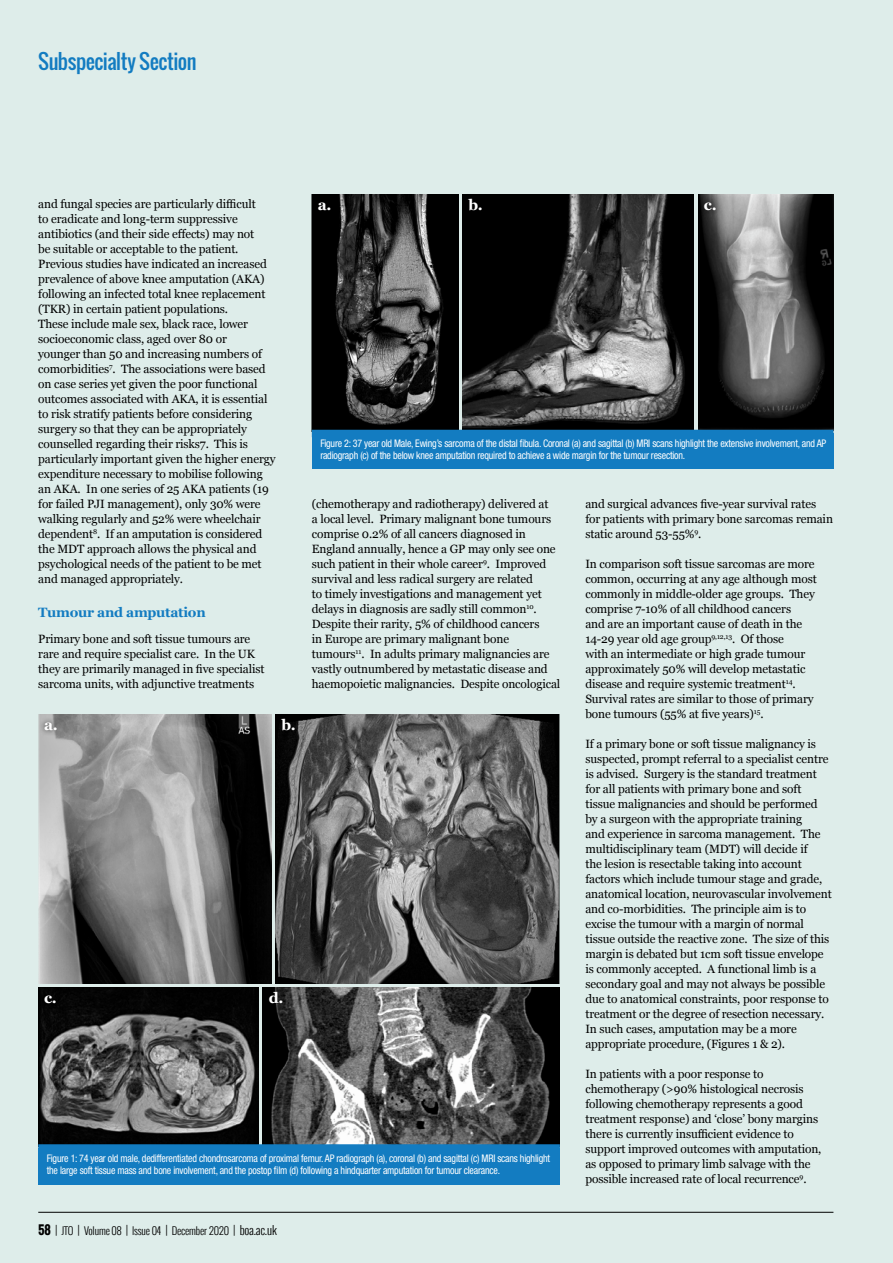
<style>
.page{position:relative;width:893px;height:1263px;background:#deedea}
.page>*{position:absolute;margin:0;border:0;box-sizing:border-box;transform-origin:0 0}
.t1{font:20.25px "Oswald";letter-spacing:-.02em;color:#137cc1}
.t2{font:700 15px "Georgia";color:#fff}
.t3{font:700 13.5px "Georgia";letter-spacing:-.02em;color:#137cc1}
.t4{font:12px/15px "Georgia";letter-spacing:-.01em;color:#000}
.t5{font:condensed 10.5px/12px "Helvetica Neue";letter-spacing:-.02em;color:#fff;scale:.95 1}
.t6{font:300 10.5px "Oswald";letter-spacing:-.02em;color:#000}
.s1{font-weight:700;font-size:12px}
.s2{font-size:12px}
</style>
<div class="page">
<hr style="left:38px;top:1212px;width:795px;height:1px;background:#000">
<img style="left:38px;top:714px;width:234px;height:269px">
<img style="left:276px;top:714px;width:284px;height:269px">
<img style="left:38px;top:987px;width:221px;height:157px">
<img style="left:263px;top:987px;width:297px;height:157px">
<img style="left:312px;top:194px;width:146px;height:236px">
<img style="left:462px;top:194px;width:232px;height:236px">
<img style="left:698px;top:194px;width:135px;height:236px">
<div style="left:38px;top:1148px;width:522px;height:36px;background:#137cc1"></div>
<div style="left:38px;top:1144px;width:522px;height:8px;background:#137cc1"></div>
<div style="left:312px;top:433px;width:521px;height:36px;background:#137cc1"></div>
<div style="left:312px;top:430px;width:521px;height:7px;background:#137cc1"></div>
<div style="left:39px;top:716px;width:24px;height:20px;background:#000;opacity:.75"></div>
<div style="left:275px;top:712px;width:26px;height:24px;background:#000"></div>
<div style="left:38px;top:989px;width:24px;height:20px;background:#000"></div>
<div style="left:263px;top:985px;width:26px;height:24px;background:#000;opacity:.75"></div>
<div style="left:312px;top:196px;width:25px;height:20px;background:#000"></div>
<div style="left:462px;top:192px;width:26px;height:24px;background:#000"></div>
<div style="left:698px;top:196px;width:24px;height:20px;background:#000;opacity:.75"></div>
<h1 class="t1" style="left:38px;top:46px;width:160px">Subspecialty Section</h1>
<p class="t4" style="left:38px;top:195px;width:239px">and fungal species are particularly difficult<br>to eradicate and long-term suppressive antibiotics (and their side effects) may not<br>be suitable or acceptable to the patient.<br>Previous studies have indicated an increased prevalence of above knee amputation (AKA) following an infected total knee replacement (TKR) in certain patient populations.<br>These include male sex, black race, lower socioeconomic class, aged over 80 or<br>younger than 50 and increasing numbers of comorbidities<sup>7</sup>. The associations were based on case series yet given the poor functional outcomes associated with AKA, it is essential to risk stratify patients before considering surgery so that they can be appropriately counselled regarding their risks7. This is particularly important given the higher energy expenditure necessary to mobilise following an AKA. In one series of 25 AKA patients (19 for failed PJI management), only 30% were walking regularly and 52% were wheelchair dependent<sup>8</sup>. If an amputation is considered the MDT approach allows the physical and psychological needs of the patient to be met and managed appropriately.</p>
<p class="t3" style="left:38px;top:602px;width:169px">Tumour and amputation</p>
<p class="t4" style="left:38px;top:630px;width:228px">Primary bone and soft tissue tumours are rare and require specialist care. In the UK they are primarily managed in five specialist sarcoma units, with adjunctive treatments</p>
<p class="t2" style="left:318px;top:193px;width:15px">a.</p>
<p class="t2" style="left:468px;top:193px;width:16px">b.</p>
<p class="t2" style="left:704px;top:193px;width:14px">c.</p>
<p class="t5" style="left:320px;top:438px;width:534px">Figure 2: 37 year old Male, Ewing’s sarcoma of the distal fibula. Coronal (a) and sagittal (b) MRI scans highlight the extensive involvement, and AP radiograph (c) of the below knee amputation required to achieve a wide margin for the tumour resection.</p>
<p class="t4" style="left:585px;top:495px;width:249px">and surgical advances five-year survival rates for patients with primary bone sarcomas remain static around 53-55%<sup>9</sup>.</p>
<p class="t4" style="left:585px;top:555px;width:233px">In comparison soft tissue sarcomas are more common, occurring at any age although most commonly in middle-older age groups. They comprise 7-10% of all childhood cancers<br>and are an important cause of death in the 14-29 year old age group<sup>9,12,13</sup>. Of those<br>with an intermediate or high grade tumour approximately 50% will develop metastatic disease and require systemic treatment<sup>14</sup>.<br>Survival rates are similar to those of primary bone tumours (55% at five years)<sup>15</sup>.</p>
<p class="t4" style="left:585px;top:735px;width:248px">If a primary bone or soft tissue malignancy is suspected, prompt referral to a specialist centre is advised. Surgery is the standard treatment for all patients with primary bone and soft tissue malignancies and should be performed by a surgeon with the appropriate training<br>and experience in sarcoma management. The multidisciplinary team (MDT) will decide if<br>the lesion is resectable taking into account factors which include tumour stage and grade, anatomical location, neurovascular involvement and co-morbidities. The principle aim is to excise the tumour with a margin of normal tissue outside the reactive zone. The size of this margin is debated but 1cm soft tissue envelope is commonly accepted. A functional limb is a secondary goal and may not always be possible due to anatomical constraints, poor response to treatment or the degree of resection necessary.<br>In such cases, amputation may be a more appropriate procedure, (Figures 1 &amp; 2).</p>
<p class="t4" style="left:585px;top:1065px;width:238px">In patients with a poor response to chemotherapy (&gt;90% histological necrosis following chemotherapy represents a good treatment response) and ‘close’ bony margins there is currently insufficient evidence to support improved outcomes with amputation, as opposed to primary limb salvage with the possible increased rate of local recurrence<sup>9</sup>.</p>
<p class="t4" style="left:312px;top:495px;width:250px">(chemotherapy and radiotherapy) delivered at<br>a local level. Primary malignant bone tumours comprise 0.2% of all cancers diagnosed in England annually, hence a GP may only see one such patient in their whole career<sup>9</sup>. Improved survival and less radical surgery are related<br>to timely investigations and management yet delays in diagnosis are sadly still common<sup>10</sup>.<br>Despite their rarity, 5% of childhood cancers<br>in Europe are primary malignant bone tumours<sup>11</sup>. In adults primary malignancies are vastly outnumbered by metastatic disease and haemopoietic malignancies. Despite oncological</p>
<p class="t2" style="left:44px;top:713px;width:15px">a.</p>
<p class="t2" style="left:281px;top:713px;width:16px">b.</p>
<p class="t2" style="left:44px;top:986px;width:14px">c.</p>
<p class="t2" style="left:269px;top:986px;width:16px">d.</p>
<p class="t5" style="left:47px;top:1152px;width:531px">Figure 1: 74 year old male, dedifferentiated chondrosarcoma of proximal femur. AP radiograph (a), coronal (b) and sagittal (c) MRI scans highlight the large soft tissue mass and bone involvement, and the postop film (d) following a hindquarter amputation for tumour clearance.</p>
<p class="t6" style="left:38px;top:1223px;width:240px"><span class="s1">58</span> <span class="s2">|</span> JTO <span class="s2">|</span> Volume 08 <span class="s2">|</span> Issue 04 <span class="s2">|</span> December 2020 <span class="s2">| boa.ac.uk</span></p>
</div>
